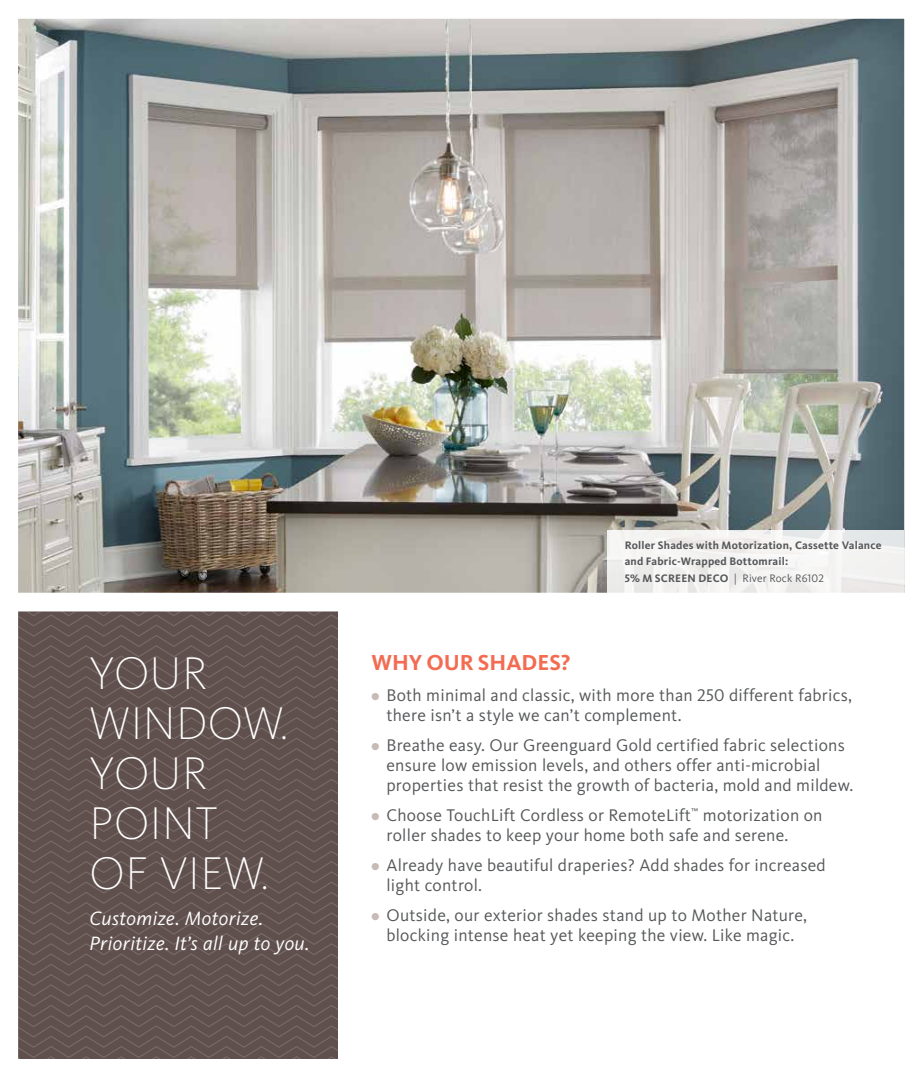
<style>
.page{position:relative;width:923px;height:1080px;background:#fff}
.page>*{position:absolute;margin:0;border:0;box-sizing:border-box;transform-origin:0 0}
.t1{font:200 47.5px/50px "Kievit OT";letter-spacing:.01em;color:#fff}
.t2{font:700 22.5px "Kievit OT";color:#f36c52}
.t3{font:italic 20px/25px "Kievit OT";letter-spacing:.02em;color:#fff}
.t4{font:17.5px/20px "Kievit OT";letter-spacing:.015em;color:#555759}
.t5{font:700 11.25px/16.2px "Kievit OT";letter-spacing:.02em;color:#555759}
.s1{font-weight:400}
.s2{color:#c7bbb6}
</style>
<div class="page">
<img style="left:20px;top:20px;width:882px;height:573px">
<svg style="left:20px;top:611px;width:317px;height:447px;background:#635350"></svg>
<div style="left:608px;top:530px;width:296px;height:63px;background:linear-gradient(to right,#f4f2f1,#f1f0f0)"></div>
<h1 class="t1" style="left:90px;top:647px;width:200px">YOUR<br>WINDOW.<br>YOUR<br>POINT<br>OF VIEW.</h1>
<p class="t3" style="left:89px;top:905px;width:222px">Customize. Motorize.<br>Prioritize. It’s all up to you.</p>
<p class="t5" style="left:624px;top:537px;width:258px">Roller Shades with Motorization, Cassette Valance and Fabric-Wrapped Bottomrail:<br>5% M SCREEN DECO <span class="s1">| River Rock R6102</span></p>
<p class="t2" style="left:371px;top:648px;width:200px">WHY OUR SHADES?</p>
<p class="t4" style="left:386px;top:685px;width:467px;text-indent:-15px"><span class="s2">●</span> Both minimal and classic, with more than 250 different fabrics, there isn’t a style we can’t complement.</p>
<p class="t4" style="left:386px;top:735px;width:468px;text-indent:-15px"><span class="s2">●</span> Breathe easy. Our Greenguard Gold certified fabric selections ensure low emission levels, and others offer anti-microbial properties that resist the growth of bacteria, mold and mildew.</p>
<p class="t4" style="left:386px;top:805px;width:437px;text-indent:-15px"><span class="s2">●</span> Choose TouchLift Cordless or RemoteLift<sup>™</sup> motorization on roller shades to keep your home both safe and serene.</p>
<p class="t4" style="left:386px;top:855px;width:441px;text-indent:-15px"><span class="s2">●</span> Already have beautiful draperies? Add shades for increased light control.</p>
<p class="t4" style="left:371px;top:905px;width:437px;text-align:center"><span class="s2">●</span> Outside, our exterior shades stand up to Mother Nature, blocking intense heat yet keeping the view. Like magic.</p>
</div>
